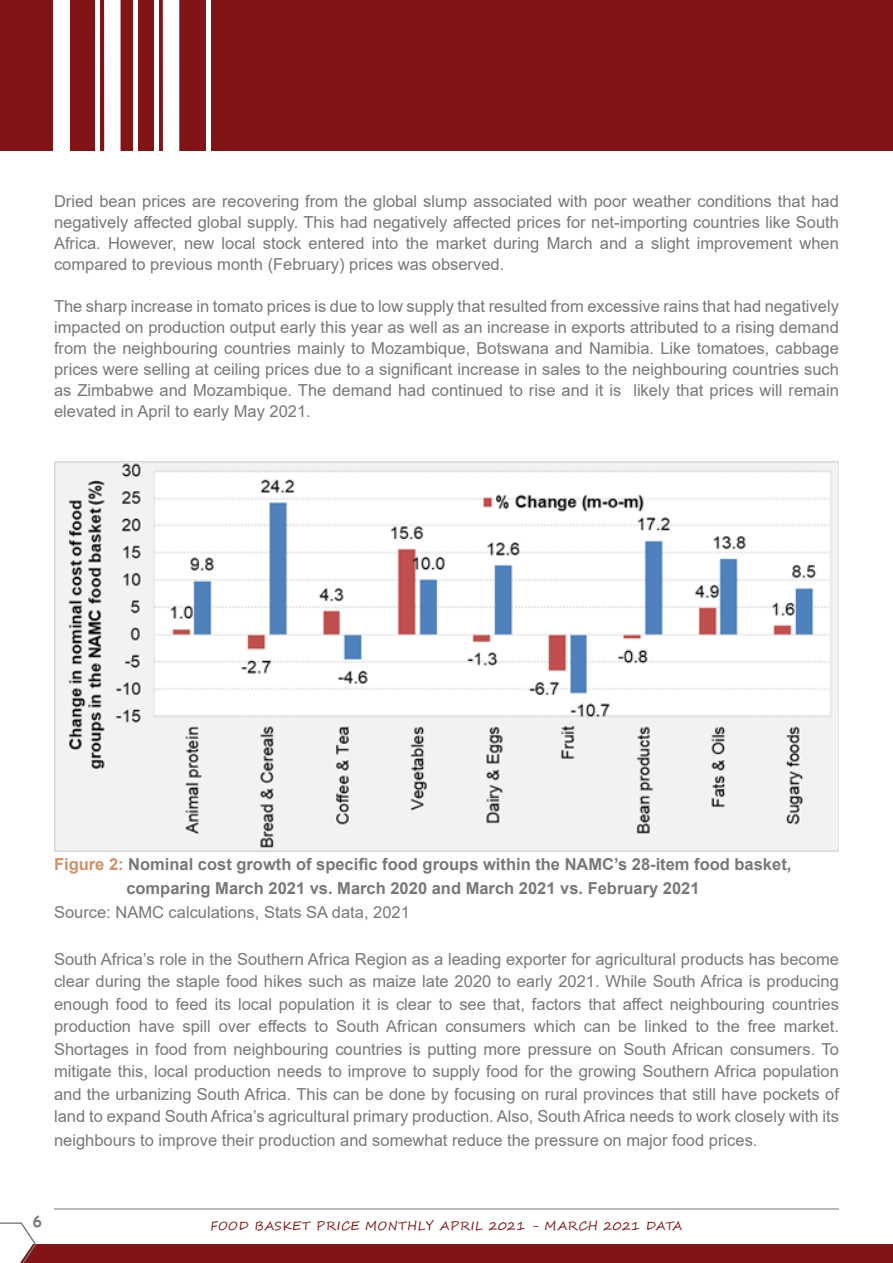
<style>
.page{position:relative;width:893px;height:1263px;background:#fff}
.page>*{position:absolute;margin:0;border:0;box-sizing:border-box;transform-origin:0 0}
.t1{font:16.5px/21px "Arial";color:#76787b;text-align:justify}
.t2{font:700 16.5px "Arial";color:#76787b}
.t3{font:700 15px "Comic Sans MS";color:#76787b}
.t4{font:12px "Segoe Script";letter-spacing:.04em;color:#821416}
.s1{color:#d29064}
</style>
<div class="page">
<hr style="left:54px;top:1208px;width:785px;height:1px;background:#76787b">
<div style="left:0;top:1244px;width:893px;height:19px;background:#821416"></div>
<svg style="left:0;top:1222px;width:37px;height:41px"></svg>
<div style="left:0;top:0;width:893px;height:151px;background:#821416"></div>
<div style="left:54px;top:0;width:16px;height:174px;background:#fff"></div>
<div style="left:163px;top:0;width:16px;height:174px;background:#fff"></div>
<div style="left:104px;top:0;width:17px;height:174px;background:#fff"></div>
<div style="left:206px;top:0;width:5px;height:174px;background:#fff"></div>
<div style="left:154px;top:0;width:5px;height:174px;background:#fff"></div>
<hr style="left:134px;top:0;width:4px;height:174px;background:#fff">
<div style="left:95px;top:0;width:5px;height:174px;background:#fff"></div>
<img style="left:55px;top:462px;width:784px;height:389px">
<p class="t1" style="left:54px;top:191px;width:786px">Dried bean prices are recovering from the global slump associated with poor weather conditions that had negatively affected global supply. This had negatively affected prices for net-importing countries like South Africa. However, new local stock entered into the market during March and a slight improvement when compared to previous month (February) prices was observed.</p>
<p class="t1" style="left:54px;top:296px;width:786px">The sharp increase in tomato prices is due to low supply that resulted from excessive rains that had negatively impacted on production output early this year as well as an increase in exports attributed to a rising demand from the neighbouring countries mainly to Mozambique, Botswana and Namibia. Like tomatoes, cabbage prices were selling at ceiling prices due to a significant increase in sales to the neighbouring countries such as Zimbabwe and Mozambique. The demand had continued to rise and it is likely that prices will remain elevated in April to early May 2021.</p>
<p class="t2" style="left:54px;top:853px;width:739px"><span class="s1">Figure 2:</span> Nominal cost growth of specific food groups within the NAMC’s 28-item food basket,</p>
<p class="t2" style="left:126px;top:877px;width:575px">comparing March 2021 vs. March 2020 and March 2021 vs. February 2021</p>
<p class="t1" style="left:54px;top:902px;width:357px">Source: NAMC calculations, Stats SA data, 2021</p>
<p class="t1" style="left:54px;top:947px;width:786px;line-height:22.5px">South Africa’s role in the Southern Africa Region as a leading exporter for agricultural products has become clear during the staple food hikes such as maize late 2020 to early 2021. While South Africa is producing enough food to feed its local population it is clear to see that, factors that affect neighbouring countries production have spill over effects to South African consumers which can be linked to the free market.<br>Shortages in food from neighbouring countries is putting more pressure on South African consumers. To mitigate this, local production needs to improve to supply food for the growing Southern Africa population and the urbanizing South Africa. This can be done by focusing on rural provinces that still have pockets of land to expand South Africa’s agricultural primary production. Also, South Africa needs to work closely with its</p>
<p class="t1" style="left:54px;top:1130px;width:705px">neighbours to improve their production and somewhat reduce the pressure on major food prices.</p>
<p class="t3" style="left:33px;top:1210px;width:11px">6</p>
<p class="t4" style="left:211px;top:1216px;width:473px">FOOD BASKET PRICE MONTHLY APRIL 2021 - MARCH 2021 DATA</p>
</div>
